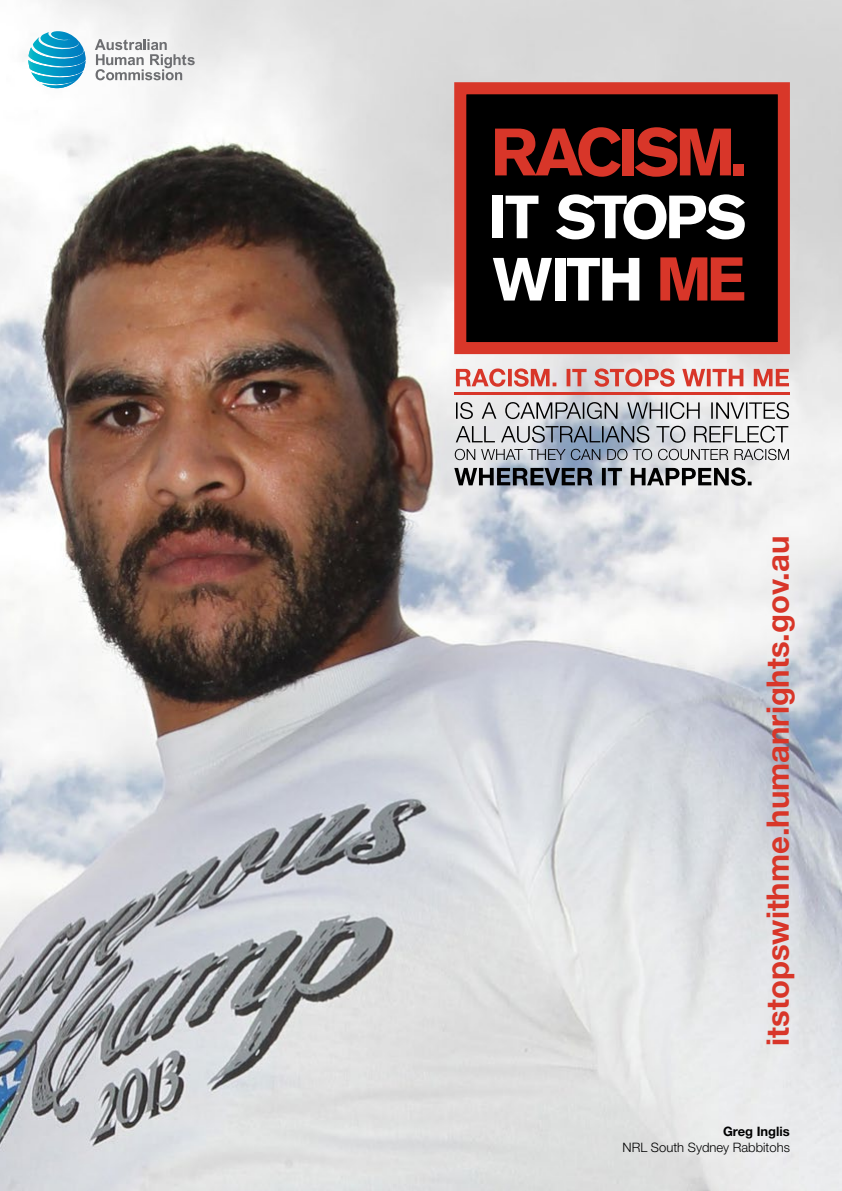
<style>
.page{position:relative;width:842px;height:1191px;background:#fff}
.page>*{position:absolute;margin:0;border:0;box-sizing:border-box;transform-origin:0 0}
.t1{font:700 31px "Helvetica Neue";color:#d83629}
.t2{font:300 13px "Helvetica Neue";color:#000}
.t3{font:700 13px "Helvetica Neue";color:#000}
</style>
<div class="page">
<img style="left:0;top:0;width:842px;height:1191px">
<svg style="left:28px;top:31px;width:57px;height:57px"></svg>
<svg style="left:95px;top:39px;width:100px;height:41px"></svg>
<div style="left:460px;top:88px;width:324px;height:260px;background:#000"></div>
<div style="left:454px;top:82px;width:336px;height:272px;border:12px solid #d83729"></div>
<div style="left:493px;top:196px;width:10px;height:42px;background:#fff"></div>
<svg style="left:506px;top:196px;width:32px;height:42px"></svg>
<svg style="left:556px;top:194px;width:189px;height:45px"></svg>
<svg style="left:493px;top:258px;width:59px;height:42px"></svg>
<div style="left:555px;top:258px;width:11px;height:42px;background:#fff"></div>
<svg style="left:567px;top:258px;width:72px;height:42px"></svg>
<svg style="left:495px;top:127px;width:126px;height:50px"></svg>
<div style="left:622px;top:129px;width:12px;height:46px;background:#d83629"></div>
<svg style="left:635px;top:127px;width:96px;height:50px"></svg>
<div style="left:733px;top:164px;width:11px;height:11px;background:#d83629"></div>
<svg style="left:660px;top:257px;width:84px;height:43px"></svg>
<svg style="left:456px;top:402px;width:333px;height:17px;background:#adafb1"></svg>
<svg style="left:455px;top:449px;width:334px;height:11px;background:#a0a5ac"></svg>
<svg style="left:454px;top:467px;width:297px;height:19px;background:#6f7379"></svg>
<svg style="left:456px;top:368px;width:333px;height:19px;background:#e19c98"></svg>
<svg style="left:456px;top:426px;width:332px;height:17px;background:#a1a6ac"></svg>
<hr style="left:454px;top:392px;width:336px;height:3px;background:#d83629">
<p class="t1" style="left:758px;top:1045px;width:511px;rotate:-90deg">itstopswithme.humanrights.gov.au</p>
<p class="t3" style="left:723px;top:1123px;width:68px">Greg Inglis</p>
<p class="t2" style="left:622px;top:1139px;width:169px">NRL South Sydney Rabbitohs</p>
</div>
